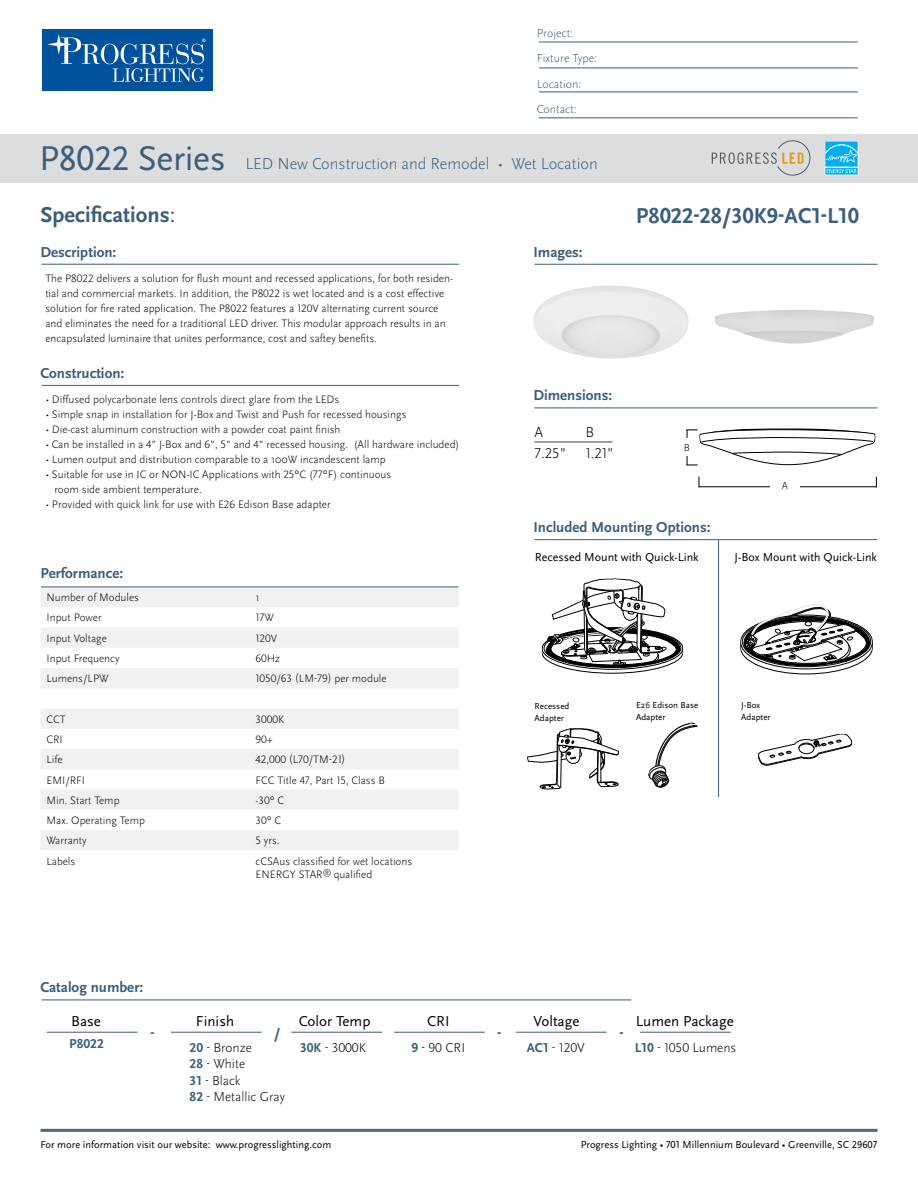
<style>
.page{position:relative;width:918px;height:1188px;background:#fff}
.page>*{position:absolute;margin:0;border:0;box-sizing:border-box;transform-origin:0 0}
.t1{font:700 22.5px "Scala Sans Pro";color:#3b5e7b}
.t2{font:300 16.5px "Scala Sans Pro";color:#3b5e7b}
.t3{font:700 15px "Scala Sans Pro";color:#3b5e7b}
.t4{font:15px "Scala Sans Pro";color:#000}
.t5{font:300 15px/21px "Scala Sans Pro";color:#000}
.t6{font:300 13.5px/16.5px "Scala Sans Pro";color:#000}
.t7{font:700 13.5px "Scala Sans Pro";color:#3b5e7b}
.t8{font:12px "Scala Sans Pro";color:#000}
.t9{font:300 12px/25.5px "Scala Sans Pro";color:#3b5e7b}
.t10{font:300 11.25px/15px "Scala Sans Pro";color:#000}
.t11{font:10.5px "Scala Sans Pro";color:#000}
.t12{font:300 10.5px "Scala Sans Pro";color:#000}
.t13{font:9px/12px "Scala Sans Pro";color:#000}
.s1{font-weight:400;font-size:35.85px}
.s2{font-weight:400}
.s3{font-weight:700;color:#3b5e7b}
</style>
<div class="page">
<div style="left:42px;top:30px;width:170px;height:61px;background:#00529c"></div>
<svg style="left:101px;top:44px;width:18px;height:20px"></svg>
<div style="left:104px;top:44px;width:11px;height:20px;background:#00529c;border-radius:50%"></div>
<svg style="left:47px;top:34px;width:53px;height:30px"></svg>
<svg style="left:113px;top:39px;width:93px;height:43px"></svg>
<hr style="left:40px;top:1129px;width:838px;height:3px;background:#4c6884">
<hr style="left:534px;top:264px;width:344px;height:1px;background:#3b5e7b">
<hr style="left:534px;top:539px;width:343px;height:1px;background:#3b5e7b">
<hr style="left:718px;top:540px;width:1px;height:257px;background:#3b5e7b">
<hr style="left:539px;top:42px;width:319px;height:1px;background:#3b5e7b">
<hr style="left:539px;top:68px;width:319px;height:1px;background:#3b5e7b">
<hr style="left:539px;top:92px;width:319px;height:1px;background:#3b5e7b">
<hr style="left:539px;top:118px;width:319px;height:1px;background:#3b5e7b">
<hr style="left:42px;top:264px;width:417px;height:1px;background:#3b5e7b">
<hr style="left:42px;top:1000px;width:589px;height:1px;background:#3b5e7b">
<hr style="left:42px;top:385px;width:417px;height:1px;background:#3b5e7b">
<div style="left:0;top:134px;width:918px;height:49px;background:#dcddde"></div>
<img style="left:533px;top:286px;width:156px;height:73px">
<img style="left:715px;top:310px;width:159px;height:34px">
<svg style="left:542px;top:578px;width:141px;height:96px"></svg>
<svg style="left:527px;top:728px;width:92px;height:61px"></svg>
<svg style="left:758px;top:734px;width:94px;height:32px"></svg>
<svg style="left:648px;top:723px;width:49px;height:65px"></svg>
<svg style="left:740px;top:604px;width:133px;height:70px"></svg>
<svg style="left:825px;top:141px;width:33px;height:34px"></svg>
<svg style="left:712px;top:141px;width:98px;height:34px"></svg>
<hr style="left:699px;top:487px;width:177px;height:1px;background:#000">
<hr style="left:534px;top:408px;width:343px;height:1px;background:#3b5e7b">
<hr style="left:534px;top:442px;width:79px;height:1px;background:#414042">
<div style="left:770px;top:471px;width:30px;height:17px;background:#fff"></div>
<svg style="left:686px;top:429px;width:190px;height:37px"></svg>
<svg style="left:41px;top:587px;width:418px;height:263px;fill:#f1f1f2"></svg>
<hr style="left:41px;top:587px;width:417px;height:1px;background:#3b5e7b">
<hr style="left:171px;top:1032px;width:91px;height:1px;background:#3b5e7b">
<hr style="left:47px;top:1032px;width:91px;height:1px;background:#3b5e7b">
<hr style="left:291px;top:1032px;width:91px;height:1px;background:#3b5e7b">
<hr style="left:516px;top:1032px;width:91px;height:1px;background:#3b5e7b">
<hr style="left:640px;top:1032px;width:91px;height:1px;background:#3b5e7b">
<hr style="left:394px;top:1032px;width:91px;height:1px;background:#3b5e7b">
<p class="t9" style="left:537px;top:20px;width:62px">Project:<br>Fixture Type:<br>Location:<br>Contact:</p>
<h2 class="t2" style="left:39px;top:154px;width:560px"><span class="s1">P8022 Series</span> LED New Construction and Remodel • Wet Location</h2>
<h1 class="t1" style="left:40px;top:202px;width:136px">Specifications<span class="s2">:</span></h1>
<h3 class="t3" style="left:40px;top:243px;width:77px">Description:</h3>
<p class="t10" style="left:45px;top:271px;width:409px">The P8022 delivers a solution for flush mount and recessed applications, for both residen&shy;tial and commercial markets. In addition, the P8022 is wet located and is a cost effective solution for fire rated application. The P8022 features a 120V alternating current source and eliminates the need for a traditional LED driver. This modular approach results in an encapsulated luminaire that unites performance, cost and saftey benefits.</p>
<h3 class="t3" style="left:40px;top:364px;width:85px">Construction:</h3>
<p class="t10" style="left:45px;top:392px;width:296px">• Diffused polycarbonate lens controls direct glare from the LEDs</p>
<p class="t10" style="left:45px;top:407px;width:363px">• Simple snap in installation for J-Box and Twist and Push for recessed housings</p>
<p class="t10" style="left:45px;top:422px;width:297px">• Die-cast aluminum construction with a powder coat paint finish</p>
<p class="t10" style="left:45px;top:437px;width:416px">• Can be installed in a 4” J-Box and 6”, 5” and 4” recessed housing. (All hardware included)</p>
<p class="t10" style="left:45px;top:452px;width:342px">• Lumen output and distribution comparable to a 100W incandescent lamp</p>
<p class="t10" style="left:54px;top:467px;width:339px;text-indent:-9px">• Suitable for use in IC or NON-IC Applications with 25ºC (77ºF) continuous room side ambient temperature.</p>
<p class="t10" style="left:45px;top:497px;width:287px">• Provided with quick link for use with E26 Edison Base adapter</p>
<h3 class="t3" style="left:533px;top:243px;width:51px">Images:</h3>
<h3 class="t3" style="left:533px;top:387px;width:80px">Dimensions:</h3>
<h3 class="t5" style="left:535px;top:422px;width:33px">A<br>7.25”</h3>
<h3 class="t5" style="left:586px;top:422px;width:30px">B<br>1.21”</h3>
<h1 class="t1" style="left:636px;top:202px;width:225px">P8022-28/30K9-AC1-L10</h1>
<p class="t12" style="left:684px;top:442px;width:8px">B</p>
<p class="t12" style="left:782px;top:480px;width:8px">A</p>
<h3 class="t3" style="left:40px;top:564px;width:84px">Performance:</h3>
<p class="t10" style="left:46px;top:590px;width:94px">Number of Modules</p>
<p class="t10" style="left:256px;top:590px;width:6px">1</p>
<p class="t10" style="left:46px;top:610px;width:57px">Input Power</p>
<p class="t10" style="left:256px;top:610px;width:20px">17W</p>
<p class="t10" style="left:46px;top:631px;width:62px">Input Voltage</p>
<p class="t10" style="left:256px;top:631px;width:23px">120V</p>
<p class="t10" style="left:46px;top:651px;width:74px">Input Frequency</p>
<p class="t10" style="left:256px;top:651px;width:26px">60Hz</p>
<p class="t10" style="left:46px;top:671px;width:64px">Lumens/LPW</p>
<p class="t10" style="left:256px;top:671px;width:133px">1050/63 (LM-79) per module</p>
<p class="t10" style="left:46px;top:712px;width:21px">CCT</p>
<p class="t10" style="left:256px;top:712px;width:30px">3000K</p>
<p class="t10" style="left:46px;top:732px;width:18px">CRI</p>
<p class="t10" style="left:256px;top:732px;width:19px">90+</p>
<p class="t10" style="left:46px;top:752px;width:18px">Life</p>
<p class="t10" style="left:256px;top:752px;width:92px">42,000 (L70/TM-21)</p>
<p class="t10" style="left:46px;top:772px;width:40px">EMI/RFI</p>
<p class="t10" style="left:256px;top:772px;width:131px">FCC Title 47, Part 15, Class B</p>
<p class="t10" style="left:46px;top:793px;width:75px">Min. Start Temp</p>
<p class="t10" style="left:256px;top:793px;width:30px">-30º C</p>
<p class="t10" style="left:46px;top:813px;width:100px">Max. Operating Temp</p>
<p class="t10" style="left:256px;top:813px;width:27px">30º C</p>
<p class="t10" style="left:46px;top:833px;width:42px">Warranty</p>
<p class="t10" style="left:256px;top:833px;width:26px">5 yrs.</p>
<p class="t10" style="left:46px;top:854px;width:30px">Labels</p>
<p class="t10" style="left:256px;top:854px;width:158px;line-height:13.5px">cCSAus classified for wet locations<br>ENERGY STAR<sup>®</sup> qualified</p>
<h3 class="t3" style="left:40px;top:979px;width:104px">Catalog number:</h3>
<h3 class="t3" style="left:533px;top:518px;width:179px">Included Mounting Options:</h3>
<p class="t8" style="left:535px;top:550px;width:165px">Recessed Mount with Quick-Link</p>
<p class="t8" style="left:735px;top:550px;width:144px">J-Box Mount with Quick-Link</p>
<p class="t13" style="left:636px;top:699px;width:64px">E26 Edison Base<br>Adapter</p>
<p class="t13" style="left:535px;top:700px;width:36px">Recessed<br>Adapter</p>
<p class="t13" style="left:741px;top:699px;width:31px">J-Box<br>Adapter</p>
<h3 class="t4" style="left:71px;top:1012px;width:31px">Base</h3>
<h3 class="t4" style="left:196px;top:1012px;width:40px">Finish</h3>
<p class="t7" style="left:69px;top:1036px;width:36px">P8022</p>
<p class="t6" style="left:190px;top:1039px;width:97px"><span class="s3">20</span> - Bronze<br><span class="s3">28</span> - White<br><span class="s3">31</span> - Black<br><span class="s3">82</span> - Metallic Gray</p>
<h3 class="t4" style="left:299px;top:1012px;width:73px">Color Temp</h3>
<h3 class="t4" style="left:534px;top:1012px;width:47px">Voltage</h3>
<h3 class="t4" style="left:636px;top:1012px;width:99px">Lumen Package</h3>
<p class="t6" style="left:300px;top:1039px;width:68px"><span class="s3">30K</span> - 3000K</p>
<p class="t6" style="left:527px;top:1039px;width:60px"><span class="s3">AC1</span> - 120V</p>
<p class="t6" style="left:635px;top:1039px;width:103px"><span class="s3">L10</span> - 1050 Lumens</p>
<h3 class="t4" style="left:427px;top:1012px;width:24px">CRI</h3>
<p class="t6" style="left:411px;top:1039px;width:55px"><span class="s3">9</span> - 90 CRI</p>
<h3 class="t3" style="left:150px;top:1024px;width:6px">-</h3>
<h3 class="t3" style="left:274px;top:1024px;width:8px">/</h3>
<h3 class="t3" style="left:497px;top:1024px;width:6px">-</h3>
<h3 class="t3" style="left:619px;top:1024px;width:6px">-</h3>
<p class="t11" style="left:40px;top:1139px;width:292px">For more information visit our website: www.progresslighting.com</p>
<p class="t11" style="left:581px;top:1138px;width:298px">Progress Lighting • 701 Millennium Boulevard • Greenville, SC 29607</p>
</div>
